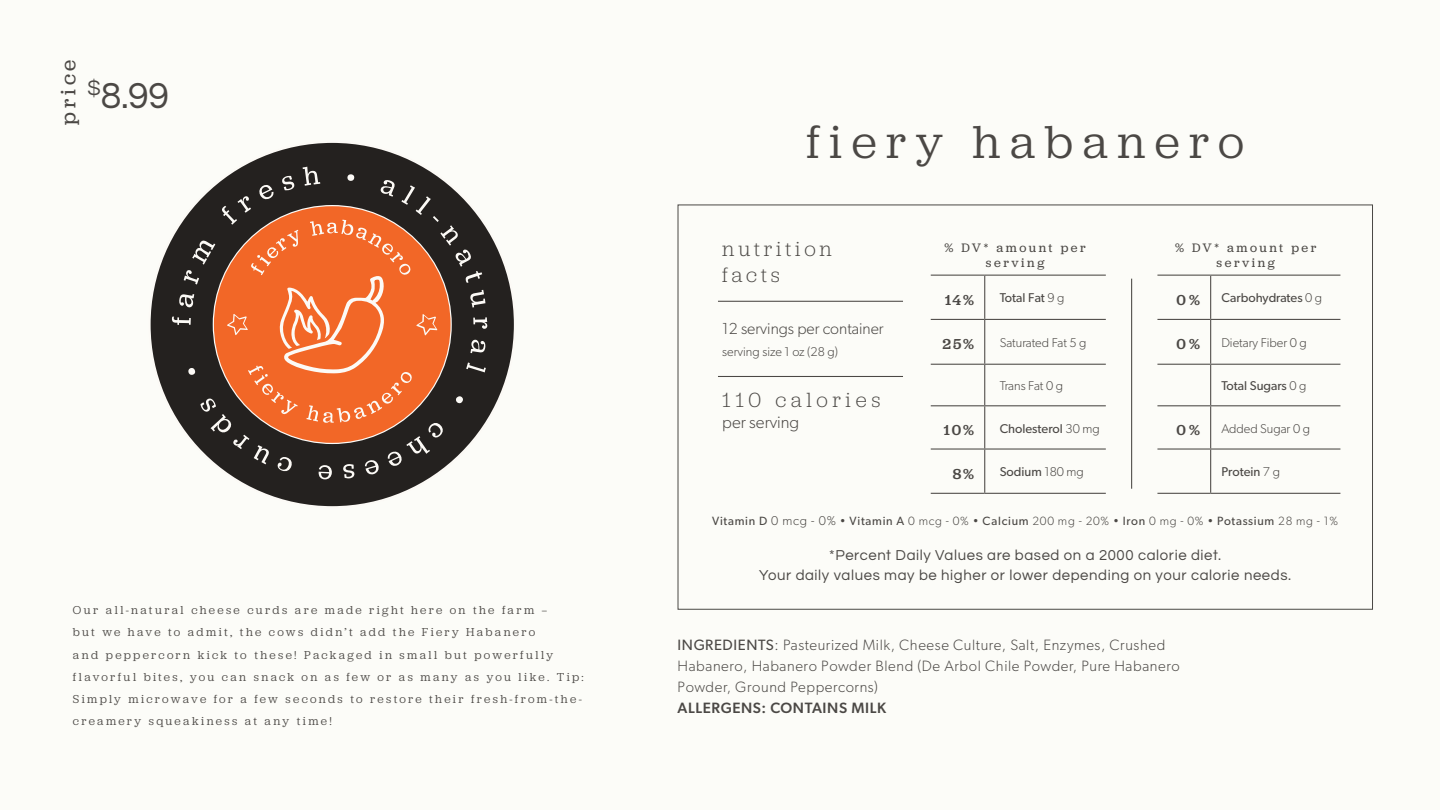
<style>
.page{position:relative;width:1440px;height:810px;background:#fcfcf8}
.page>*{position:absolute;margin:0;border:0;box-sizing:border-box;transform-origin:0 0}
.t1{font:48px "Jubilat";letter-spacing:.2em;color:#4b4845}
.t2{font:37.5px "Questrial";color:#4b4845}
.t3{font:300 21.3px/25.6px "Jubilat";letter-spacing:.18em;color:#4b4845}
.t4{font:300 21.3px "Jubilat";letter-spacing:.22em;color:#4b4845}
.t5{font:21.3px "Jubilat";letter-spacing:.18em;color:#4b4845}
.t6{font:300 17.1px "Gibson";color:#4b4845}
.t7{font:300 15.98px "Gibson";color:#4b4845}
.t8{font:300 15px/21px "Gibson";letter-spacing:.04em;color:#4b4845}
.t9{font:500 15px "Gibson";letter-spacing:.04em;color:#4b4845}
.t10{font:500 15px "Jubilat";color:#4b4845}
.t11{font:14.92px "Questrial";letter-spacing:.04em;color:#4b4845}
.t12{font:12.83px "Gibson";color:#4b4845}
.t13{font:300 12.83px "Gibson";color:#4b4845}
.t14{font:12.83px/15.4px "Jubilat";letter-spacing:.2em;color:#4b4845;text-align:center}
.t15{font:12px/22.2px "Jubilat";letter-spacing:.19em;color:#4b4845}
.t16{font:12px "Gibson";letter-spacing:.06em;color:#4b4845}
.s1{font-weight:300}
.s2{font-weight:300;font-size:12.83px}
.s3{font-weight:400}
</style>
<div class="page">
<svg style="left:150px;top:142px;width:364px;height:365px"></svg>
<svg style="left:172px;top:167px;width:315px;height:313px;background:#975c40"></svg>
<hr style="left:718px;top:301px;width:185px;height:1px;background:#4b4845">
<hr style="left:718px;top:376px;width:185px;height:1px;background:#4b4845">
<hr style="left:931px;top:275px;width:54px;height:1px;background:#4b4845">
<hr style="left:985px;top:275px;width:121px;height:1px;background:#4b4845">
<hr style="left:984px;top:276px;width:1px;height:43px;background:#4b4845">
<hr style="left:931px;top:319px;width:54px;height:1px;background:#4b4845">
<hr style="left:985px;top:319px;width:121px;height:1px;background:#4b4845">
<hr style="left:984px;top:320px;width:1px;height:44px;background:#4b4845">
<hr style="left:931px;top:364px;width:54px;height:1px;background:#4b4845">
<hr style="left:985px;top:364px;width:121px;height:1px;background:#4b4845">
<hr style="left:984px;top:365px;width:1px;height:40px;background:#4b4845">
<hr style="left:931px;top:405px;width:54px;height:1px;background:#4b4845">
<hr style="left:985px;top:405px;width:121px;height:1px;background:#4b4845">
<hr style="left:984px;top:406px;width:1px;height:42px;background:#4b4845">
<hr style="left:931px;top:448px;width:54px;height:2px;background:#4b4845">
<hr style="left:985px;top:448px;width:121px;height:2px;background:#4b4845">
<hr style="left:984px;top:450px;width:1px;height:43px;background:#4b4845">
<hr style="left:931px;top:493px;width:54px;height:1px;background:#4b4845">
<hr style="left:985px;top:493px;width:121px;height:1px;background:#4b4845">
<hr style="left:1157px;top:275px;width:54px;height:1px;background:#4b4845">
<hr style="left:1157px;top:319px;width:54px;height:1px;background:#4b4845">
<hr style="left:1157px;top:364px;width:54px;height:1px;background:#4b4845">
<hr style="left:1157px;top:405px;width:54px;height:1px;background:#4b4845">
<hr style="left:1157px;top:448px;width:54px;height:2px;background:#4b4845">
<hr style="left:1157px;top:493px;width:54px;height:1px;background:#4b4845">
<hr style="left:1211px;top:275px;width:129px;height:1px;background:#4b4845">
<hr style="left:1210px;top:276px;width:1px;height:43px;background:#4b4845">
<hr style="left:1211px;top:319px;width:129px;height:1px;background:#4b4845">
<hr style="left:1210px;top:320px;width:1px;height:44px;background:#4b4845">
<hr style="left:1211px;top:364px;width:129px;height:1px;background:#4b4845">
<hr style="left:1210px;top:365px;width:1px;height:40px;background:#4b4845">
<hr style="left:1211px;top:405px;width:129px;height:1px;background:#4b4845">
<hr style="left:1210px;top:406px;width:1px;height:42px;background:#4b4845">
<hr style="left:1211px;top:448px;width:129px;height:2px;background:#4b4845">
<hr style="left:1210px;top:450px;width:1px;height:43px;background:#4b4845">
<hr style="left:1211px;top:493px;width:129px;height:1px;background:#4b4845">
<hr style="left:1131px;top:279px;width:1px;height:210px;background:#4b4845">
<p class="t5" style="left:55px;top:125px;width:67px;rotate:-90deg">price</p>
<p class="t2" style="left:87px;top:77px;width:83px"><sup>$</sup>8.99</p>
<p class="t15" style="left:73px;top:599px;width:512px">Our all-natural cheese curds are made right here on the farm —<br>but we have to admit, the cows didn’t add the Fiery Habanero<br>and peppercorn kick to these! Packaged in small but powerfully flavorful bites, you can snack on as few or as many as you like. Tip:<br>Simply microwave for a few seconds to restore their fresh-from-the&shy;creamery squeakiness at any time!</p>
<p class="t1" style="left:807px;top:112px;width:439px">fiery habanero</p>
<p class="t3" style="left:722px;top:235px;width:111px">nutrition facts</p>
<p class="t7" style="left:722px;top:319px;width:163px">12 servings per container</p>
<p class="t13" style="left:722px;top:344px;width:117px">serving size 1 oz (28 g)</p>
<p class="t4" style="left:722px;top:387px;width:160px">110 calories</p>
<p class="t6" style="left:722px;top:411px;width:79px">per serving</p>
<p class="t14" style="left:944px;top:239px;width:143px">% DV* amount per serving</p>
<p class="t10" style="left:945px;top:290px;width:31px">14%</p>
<p class="t12" style="left:1000px;top:290px;width:66px">Total Fat <span class="s1">9 g</span></p>
<p class="t10" style="left:943px;top:334px;width:33px">25%</p>
<p class="t13" style="left:1000px;top:335px;width:88px">Saturated Fat 5 g</p>
<p class="t13" style="left:1000px;top:378px;width:65px">Trans Fat 0 g</p>
<p class="t10" style="left:944px;top:420px;width:32px">10%</p>
<p class="t12" style="left:1000px;top:420px;width:101px">Cholesterol <span class="s1">30 mg</span></p>
<p class="t10" style="left:953px;top:464px;width:23px">8%</p>
<p class="t12" style="left:1000px;top:464px;width:86px">Sodium <span class="s1">180 mg</span></p>
<p class="t14" style="left:1175px;top:239px;width:143px">% DV* amount per serving</p>
<p class="t10" style="left:1177px;top:290px;width:25px">0%</p>
<p class="t12" style="left:1221px;top:290px;width:102px">Carbohydrates <span class="s1">0 g</span></p>
<p class="t10" style="left:1177px;top:334px;width:25px">0%</p>
<p class="t13" style="left:1221px;top:335px;width:87px">Dietary Fiber 0 g</p>
<p class="t12" style="left:1221px;top:378px;width:87px">Total Sugars <span class="s1">0 g</span></p>
<p class="t10" style="left:1177px;top:420px;width:25px">0%</p>
<p class="t13" style="left:1221px;top:420px;width:90px">Added Sugar 0 g</p>
<p class="t12" style="left:1221px;top:464px;width:60px">Protein <span class="s1">7 g</span></p>
<p class="t16" style="left:712px;top:513px;width:628px">Vitamin D <span class="s2">0 mcg - 0%</span> <span class="s1">•</span> Vitamin A <span class="s1">0 mcg - 0% •</span> Calcium <span class="s1">200 mg - 20% •</span> Iron <span class="s1">0 mg - 0% •</span> Potassium <span class="s1">28 mg - 1%</span></p>
<p class="t11" style="left:829px;top:548px;width:393px">*Percent Daily Values are based on a 2000 calorie diet.</p>
<p class="t11" style="left:759px;top:568px;width:533px">Your daily values may be higher or lower depending on your calorie needs.</p>
<p class="t8" style="left:678px;top:634px;width:504px"><span class="s3">INGREDIENTS</span>: Pasteurized Milk, Cheese Culture, Salt, Enzymes, Crushed<br>Habanero, Habanero Powder Blend (De Arbol Chile Powder, Pure Habanero<br>Powder, Ground Peppercorns)</p>
<p class="t9" style="left:678px;top:699px;width:210px">ALLERGENS: CONTAINS MILK</p>
</div>
